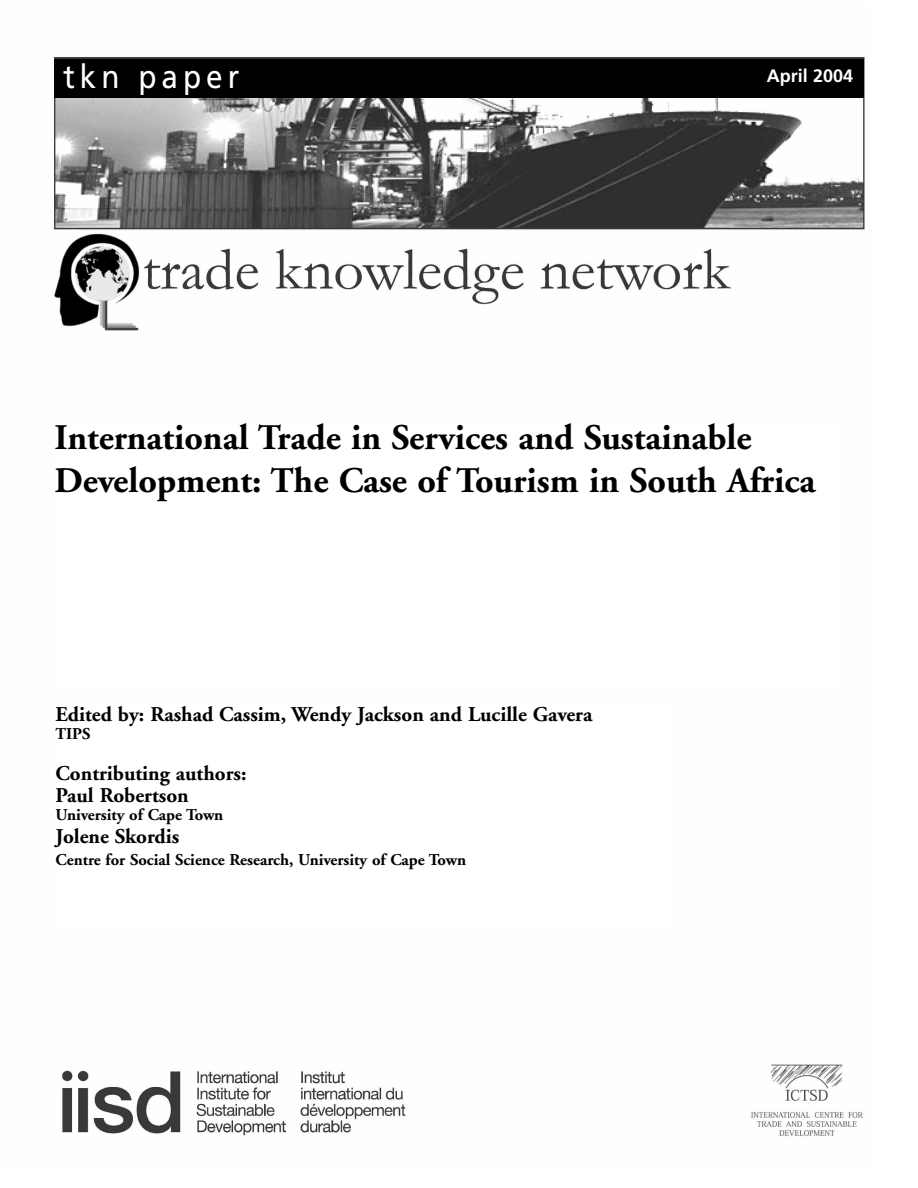
<style>
.page{position:relative;width:918px;height:1188px;background:#fff}
.page>*{position:absolute;margin:0;border:0;box-sizing:border-box;transform-origin:0 0}
.t1{font:700 36px/43.2px "Adobe Garamond";color:#000}
.t2{font:33px "Frutiger";letter-spacing:.165em;color:#fff;scale:.9 1}
.t3{font:700 21px/22.5px "Adobe Garamond";color:#000}
.t4{font:700 18px "Frutiger";color:#fff}
.t5{font:700 16.5px "Adobe Garamond";color:#000}
</style>
<div class="page">
<img style="left:54px;top:57px;width:811px;height:1079px">
<div style="left:53px;top:421px;width:789px;height:268px;background:#fff"></div>
<div style="left:54px;top:705px;width:617px;height:224px;background:#fff"></div>
<div style="left:54px;top:59px;width:810px;height:39px;background:#000"></div>
<h2 class="t2" style="left:63px;top:64px;width:197px">tkn paper</h2>
<p class="t4" style="left:767px;top:68px;width:88px">April 2004</p>
<h1 class="t1" style="left:54px;top:419px;width:763px">International Trade in Services and Sustainable<br>Development: The Case of Tourism in South Africa</h1>
<p class="t3" style="left:56px;top:705px;width:538px">Edited by: Rashad Cassim, Wendy Jackson and Lucille Gavera</p>
<p class="t5" style="left:56px;top:727px;width:37px">TIPS</p>
<p class="t3" style="left:56px;top:764px;width:193px">Contributing authors:<br>Paul Robertson</p>
<p class="t5" style="left:56px;top:808px;width:169px">University of Cape Town</p>
<p class="t3" style="left:56px;top:827px;width:125px">Jolene Skordis</p>
<p class="t5" style="left:56px;top:853px;width:412px">Centre for Social Science Research, University of Cape Town</p>
</div>
